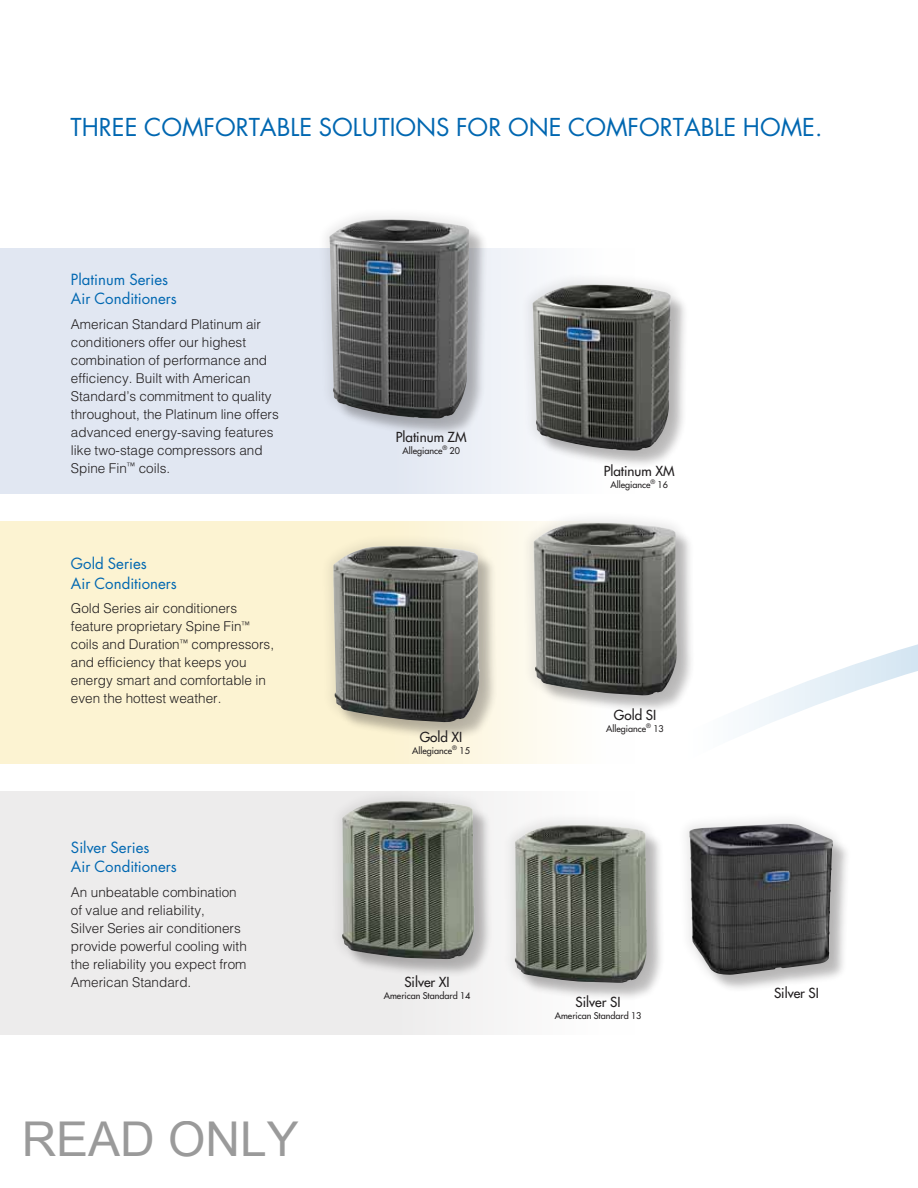
<style>
.page{position:relative;width:918px;height:1188px;background:#fff}
.page>*{position:absolute;margin:0;border:0;box-sizing:border-box;transform-origin:0 0}
.t1{font:48px "Arial";color:rgb(0 0 0/.4)}
.t2{font:24px "Futura";color:#0067b1}
.t3{font:15px/19.5px "Futura";color:#0067b1}
.t4{font:300 13.5px/18px "Helvetica";color:#221f20}
.t5{font:13.5px "Futura";color:#221f20}
.t6{font:9px "Futura";color:#221f20}
</style>
<div class="page">
<svg style="left:749px;top:644px;width:169px;height:88px"></svg>
<div style="left:0;top:791px;width:635px;height:243px;background:#edecec"></div>
<div style="left:0;top:249px;width:635px;height:245px;background:#e1e7f2"></div>
<div style="left:0;top:521px;width:635px;height:243px;background:#fcf3d2"></div>
<div style="left:535px;top:287px;width:154px;height:182px;background:#fcfcfd"></div>
<div style="left:520px;top:272px;width:163px;height:191px;background:#221f20;opacity:.1"></div>
<img style="left:533px;top:285px;width:138px;height:166px">
<div style="left:336px;top:549px;width:162px;height:192px;background:#221f20;opacity:.28"></div>
<div style="left:320px;top:533px;width:172px;height:202px;background:#221f20;opacity:.1"></div>
<img style="left:333px;top:546px;width:146px;height:176px">
<div style="left:332px;top:222px;width:156px;height:215px;background:#221f20;opacity:.28"></div>
<div style="left:317px;top:207px;width:165px;height:224px;background:#221f20;opacity:.1"></div>
<img style="left:329px;top:220px;width:140px;height:198px">
<div style="left:517px;top:827px;width:149px;height:174px;background:#fafafa"></div>
<div style="left:502px;top:812px;width:158px;height:183px;background:#221f20;opacity:.1"></div>
<img style="left:515px;top:825px;width:132px;height:158px">
<div style="left:330px;top:788px;width:157px;height:184px;background:#221f20;opacity:.1"></div>
<img style="left:342px;top:801px;width:133px;height:158px">
<div style="left:536px;top:525px;width:159px;height:189px;background:#fefcfb"></div>
<div style="left:521px;top:510px;width:169px;height:198px;background:#221f20;opacity:.1"></div>
<img style="left:534px;top:523px;width:143px;height:172px">
<div style="left:676px;top:811px;width:170px;height:177px;background:#221f20;opacity:.1"></div>
<img style="left:689px;top:824px;width:144px;height:151px">
<h2 class="t2" style="left:70px;top:112px;width:753px">Three comfortable solutions for one comfortable home.</h2>
<p class="t3" style="left:71px;top:270px;width:107px">Platinum Series<br>Air Conditioners</p>
<p class="t4" style="left:71px;top:315px;width:209px">American Standard Platinum air conditioners offer our highest combination of performance and efficiency. Built with American<br>Standard’s commitment to quality throughout, the Platinum line offers advanced energy-saving features like two-stage compressors and<br>Spine Fin<sup>™</sup> coils.</p>
<p class="t3" style="left:71px;top:554px;width:107px">Gold Series<br>Air Conditioners</p>
<p class="t4" style="left:71px;top:599px;width:205px">Gold Series air conditioners feature proprietary Spine Fin<sup>™ </sup>coils and Duration<sup>™</sup> compressors, and efficiency that keeps you energy smart and comfortable in even the hottest weather.</p>
<p class="t3" style="left:71px;top:837px;width:107px">Silver Series<br>Air Conditioners</p>
<p class="t4" style="left:71px;top:883px;width:177px">An unbeatable combination of value and reliability,<br>Silver Series air conditioners provide powerful cooling with the reliability you expect from<br>American Standard.</p>
<h1 class="t1" style="left:22px;top:1108px;width:279px">READ ONLY</h1>
<p class="t5" style="left:396px;top:429px;width:72px">Platinum ZM</p>
<p class="t6" style="left:402px;top:445px;width:59px">Allegiance<sup>®</sup> 20</p>
<p class="t5" style="left:420px;top:729px;width:44px">Gold XI</p>
<p class="t6" style="left:412px;top:745px;width:59px">Allegiance<sup>®</sup> 15</p>
<p class="t5" style="left:604px;top:462px;width:72px">Platinum XM</p>
<p class="t6" style="left:610px;top:479px;width:59px">Allegiance<sup>®</sup> 16</p>
<p class="t5" style="left:614px;top:706px;width:44px">Gold SI</p>
<p class="t6" style="left:606px;top:723px;width:59px">Allegiance<sup>®</sup> 13</p>
<p class="t5" style="left:404px;top:973px;width:47px">Silver XI</p>
<p class="t6" style="left:384px;top:990px;width:88px">American Standard 14</p>
<p class="t5" style="left:576px;top:993px;width:46px">Silver SI</p>
<p class="t6" style="left:555px;top:1010px;width:88px">American Standard 13</p>
<p class="t5" style="left:774px;top:984px;width:46px">Silver SI</p>
</div>
